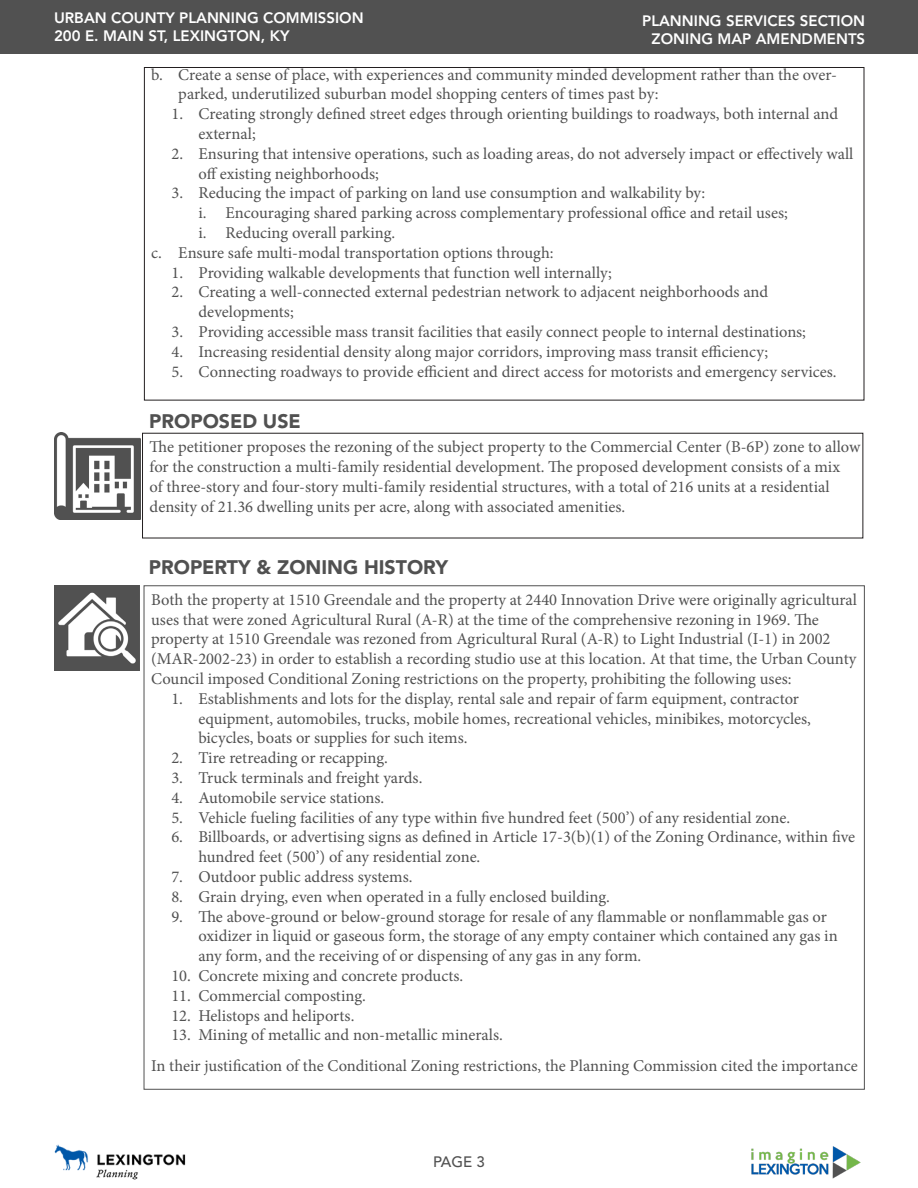
<style>
.page{position:relative;width:918px;height:1188px;background:#fff}
.page>*{position:absolute;margin:0;border:0;box-sizing:border-box;transform-origin:0 0}
.Section_Header{font:900 19.5px "Avenir LT Std";color:#515151}
.Body_Text{font:16.5px/19.8px "Minion Pro";color:#515151}
.t1{font:800 15px/18px "Avenir LT Std";color:#fff}
.t2{font:500 15px "Avenir LT Std";color:#515151}
</style>
<div class="page">
<div style="left:0;top:0;width:918px;height:54px;background:#515151"></div>
<img style="left:54px;top:1144px;width:132px;height:36px">
<img style="left:751px;top:1146px;width:110px;height:33px">
<img style="left:54px;top:433px;width:86px;height:86px">
<img style="left:54px;top:585px;width:86px;height:86px">
<p class="t1" style="left:54px;top:9px;width:311px">URBAN COUNTY PLANNING COMMISSION<br>200 E. MAIN ST, LEXINGTON, KY</p>
<p class="t1" style="left:642px;top:12px;width:225px;text-align:right">PLANNING SERVICES SECTION<br>ZONING MAP AMENDMENTS</p>
<p class="Body_Text" style="left:178px;top:65px;width:660px;text-indent:-27px">b. Create a sense of place, with experiences and community minded development rather than the over&shy;parked, underutilized suburban model shopping centers of times past by:</p>
<p class="Body_Text" style="left:199px;top:104px;width:641px;text-indent:-27px">1. Creating strongly defined street edges through orienting buildings to roadways, both internal and external;</p>
<p class="Body_Text" style="left:199px;top:144px;width:656px;text-indent:-27px">2. Ensuring that intensive operations, such as loading areas, do not adversely impact or effectively wall off existing neighborhoods;</p>
<p class="Body_Text" style="left:172px;top:183px;width:535px">3. Reducing the impact of parking on land use consumption and walkability by:</p>
<p class="Body_Text" style="left:199px;top:203px;width:591px">i. Encouraging shared parking across complementary professional office and retail uses;</p>
<p class="Body_Text" style="left:199px;top:223px;width:198px">i. Reducing overall parking.</p>
<p class="Body_Text" style="left:151px;top:243px;width:404px">c. Ensure safe multi-modal transportation options through:</p>
<p class="Body_Text" style="left:172px;top:263px;width:442px">1. Providing walkable developments that function well internally;</p>
<p class="Body_Text" style="left:199px;top:282px;width:571px;text-indent:-27px">2. Creating a well-connected external pedestrian network to adjacent neighborhoods and developments;</p>
<p class="Body_Text" style="left:172px;top:322px;width:636px">3. Providing accessible mass transit facilities that easily connect people to internal destinations;</p>
<p class="Body_Text" style="left:172px;top:342px;width:598px">4. Increasing residential density along major corridors, improving mass transit efficiency;</p>
<p class="Body_Text" style="left:172px;top:362px;width:667px">5. Connecting roadways to provide efficient and direct access for motorists and emergency services.</p>
<p class="Section_Header" style="left:149px;top:410px;width:153px">PROPOSED USE</p>
<p class="Body_Text" style="left:150px;top:437px;width:712px">The petitioner proposes the rezoning of the subject property to the Commercial Center (B-6P) zone to allow for the construction a multi-family residential development. The proposed development consists of a mix<br>of three-story and four-story multi-family residential structures, with a total of 216 units at a residential density of 21.36 dwelling units per acre, along with associated amenities.</p>
<p class="Section_Header" style="left:149px;top:556px;width:301px">PROPERTY &amp; ZONING HISTORY</p>
<p class="Body_Text" style="left:151px;top:590px;width:707px">Both the property at 1510 Greendale and the property at 2440 Innovation Drive were originally agricultural uses that were zoned Agricultural Rural (A-R) at the time of the comprehensive rezoning in 1969. The property at 1510 Greendale was rezoned from Agricultural Rural (A-R) to Light Industrial (I-1) in 2002 (MAR-2002-23) in order to establish a recording studio use at this location. At that time, the Urban County Council imposed Conditional Zoning restrictions on the property, prohibiting the following uses:</p>
<p class="Body_Text" style="left:198px;top:689px;width:614px;text-indent:-27px">1. Establishments and lots for the display, rental sale and repair of farm equipment, contractor equipment, automobiles, trucks, mobile homes, recreational vehicles, minibikes, motorcycles, bicycles, boats or supplies for such items.</p>
<p class="Body_Text" style="left:171px;top:748px;width:218px">2. Tire retreading or recapping.</p>
<p class="Body_Text" style="left:171px;top:768px;width:253px">3. Truck terminals and freight yards.</p>
<p class="Body_Text" style="left:171px;top:788px;width:214px">4. Automobile service stations.</p>
<p class="Body_Text" style="left:171px;top:808px;width:620px">5. Vehicle fueling facilities of any type within five hundred feet (500’) of any residential zone.</p>
<p class="Body_Text" style="left:198px;top:827px;width:658px;text-indent:-27px">6. Billboards, or advertising signs as defined in Article 17-3(b)(1) of the Zoning Ordinance, within five hundred feet (500’) of any residential zone.</p>
<p class="Body_Text" style="left:171px;top:867px;width:243px">7. Outdoor public address systems.</p>
<p class="Body_Text" style="left:171px;top:887px;width:440px">8. Grain drying, even when operated in a fully enclosed building.</p>
<p class="Body_Text" style="left:198px;top:907px;width:641px;text-indent:-27px">9. The above-ground or below-ground storage for resale of any flammable or nonflammable gas or oxidizer in liquid or gaseous form, the storage of any empty container which contained any gas in any form, and the receiving of or dispensing of any gas in any form.</p>
<p class="Body_Text" style="left:171px;top:966px;width:293px">10. Concrete mixing and concrete products.</p>
<p class="Body_Text" style="left:171px;top:986px;width:196px">11. Commercial composting.</p>
<p class="Body_Text" style="left:171px;top:1006px;width:185px">12. Helistops and heliports.</p>
<p class="Body_Text" style="left:171px;top:1025px;width:333px">13. Mining of metallic and non-metallic minerals.</p>
<p class="Body_Text" style="left:151px;top:1056px;width:708px">In their justification of the Conditional Zoning restrictions, the Planning Commission cited the importance</p>
<p class="t2" style="left:433px;top:1154px;width:53px">PAGE 3</p>
</div>
